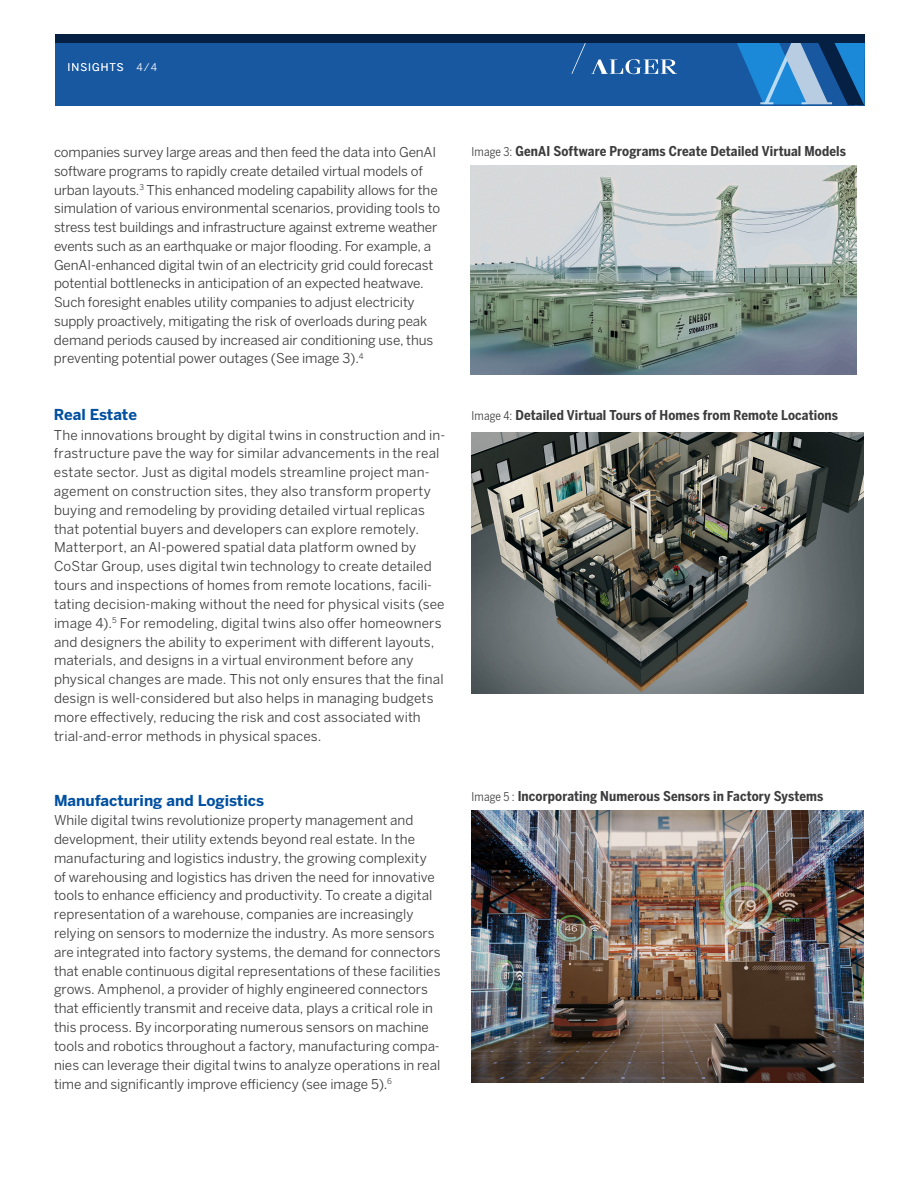
<style>
.page{position:relative;width:918px;height:1188px;background:#fff}
.page>*{position:absolute;margin:0;border:0;box-sizing:border-box;transform-origin:0 0}
.text{font:700 15px "Benton Sans";color:#0050a1}
.text-2{font:13.5px/18.8px "Benton Sans";color:#3c3c3e}
.Figure_Title{font:700 13.5px "Benton Sans Cond";letter-spacing:.01em;color:#3c3c3e}
.Banner_Title_Inside{font:10.5px "Benton Sans";letter-spacing:.1em;color:#fff}
.s1{font-weight:400;font-size:12px}
</style>
<div class="page">
<div style="left:55px;top:39px;width:799px;height:66px;background:#1758a1"></div>
<svg style="left:737px;top:43px;width:128px;height:62px"></svg>
<div style="left:55px;top:34px;width:810px;height:9px;background:#052043"></div>
<svg style="left:571px;top:43px;width:15px;height:31px"></svg>
<svg style="left:592px;top:59px;width:85px;height:15px"></svg>
<img style="left:472px;top:810px;width:392px;height:273px">
<img style="left:472px;top:433px;width:392px;height:261px">
<img style="left:470px;top:165px;width:387px;height:210px">
<p class="Banner_Title_Inside" style="left:68px;top:61px;width:57px">INSIGHTS</p>
<p class="Banner_Title_Inside" style="left:137px;top:61px;width:22px">4/4</p>
<p class="text-2" style="left:54px;top:143px;width:388px">companies survey large areas and then feed the data into GenAI software programs to rapidly create detailed virtual models of urban layouts.<sup>3</sup> This enhanced modeling capability allows for the simulation of various environmental scenarios, providing tools to stress test buildings and infrastructure against extreme weather events such as an earthquake or major flooding. For example, a GenAI-enhanced digital twin of an electricity grid could forecast potential bottlenecks in anticipation of an expected heatwave.<br>Such foresight enables utility companies to adjust electricity supply proactively, mitigating the risk of overloads during peak demand periods caused by increased air conditioning use, thus preventing potential power outages (See image 3).<sup>4</sup></p>
<p class="text" style="left:54px;top:406px;width:85px">Real Estate</p>
<p class="text-2" style="left:54px;top:425px;width:393px">The innovations brought by digital twins in construction and in&shy;frastructure pave the way for similar advancements in the real estate sector. Just as digital models streamline project man&shy;agement on construction sites, they also transform property buying and remodeling by providing detailed virtual replicas that potential buyers and developers can explore remotely.<br>Matterport, an AI-powered spatial data platform owned by CoStar Group, uses digital twin technology to create detailed tours and inspections of homes from remote locations, facili&shy;tating decision-making without the need for physical visits (see image 4).<sup>5</sup> For remodeling, digital twins also offer homeowners and designers the ability to experiment with different layouts, materials, and designs in a virtual environment before any physical changes are made. This not only ensures that the final design is well-considered but also helps in managing budgets more effectively, reducing the risk and cost associated with trial-and-error methods in physical spaces.</p>
<p class="text" style="left:54px;top:791px;width:212px">Manufacturing and Logistics</p>
<p class="text-2" style="left:54px;top:811px;width:388px">While digital twins revolutionize property management and development, their utility extends beyond real estate. In the manufacturing and logistics industry, the growing complexity of warehousing and logistics has driven the need for innovative tools to enhance efficiency and productivity. To create a digital representation of a warehouse, companies are increasingly relying on sensors to modernize the industry. As more sensors are integrated into factory systems, the demand for connectors that enable continuous digital representations of these facilities grows. Amphenol, a provider of highly engineered connectors that efficiently transmit and receive data, plays a critical role in this process. By incorporating numerous sensors on machine tools and robotics throughout a factory, manufacturing compa&shy;nies can leverage their digital twins to analyze operations in real time and significantly improve efficiency (see image 5).<sup>6</sup></p>
<p class="Figure_Title" style="left:472px;top:144px;width:376px"><span class="s1">Image 3:</span> GenAI Software Programs Create Detailed Virtual Models</p>
<p class="Figure_Title" style="left:472px;top:408px;width:368px"><span class="s1">Image 4:</span> Detailed Virtual Tours of Homes from Remote Locations</p>
<p class="Figure_Title" style="left:472px;top:788px;width:353px"><span class="s1">Image 5 :</span> Incorporating Numerous Sensors in Factory Systems</p>
</div>
